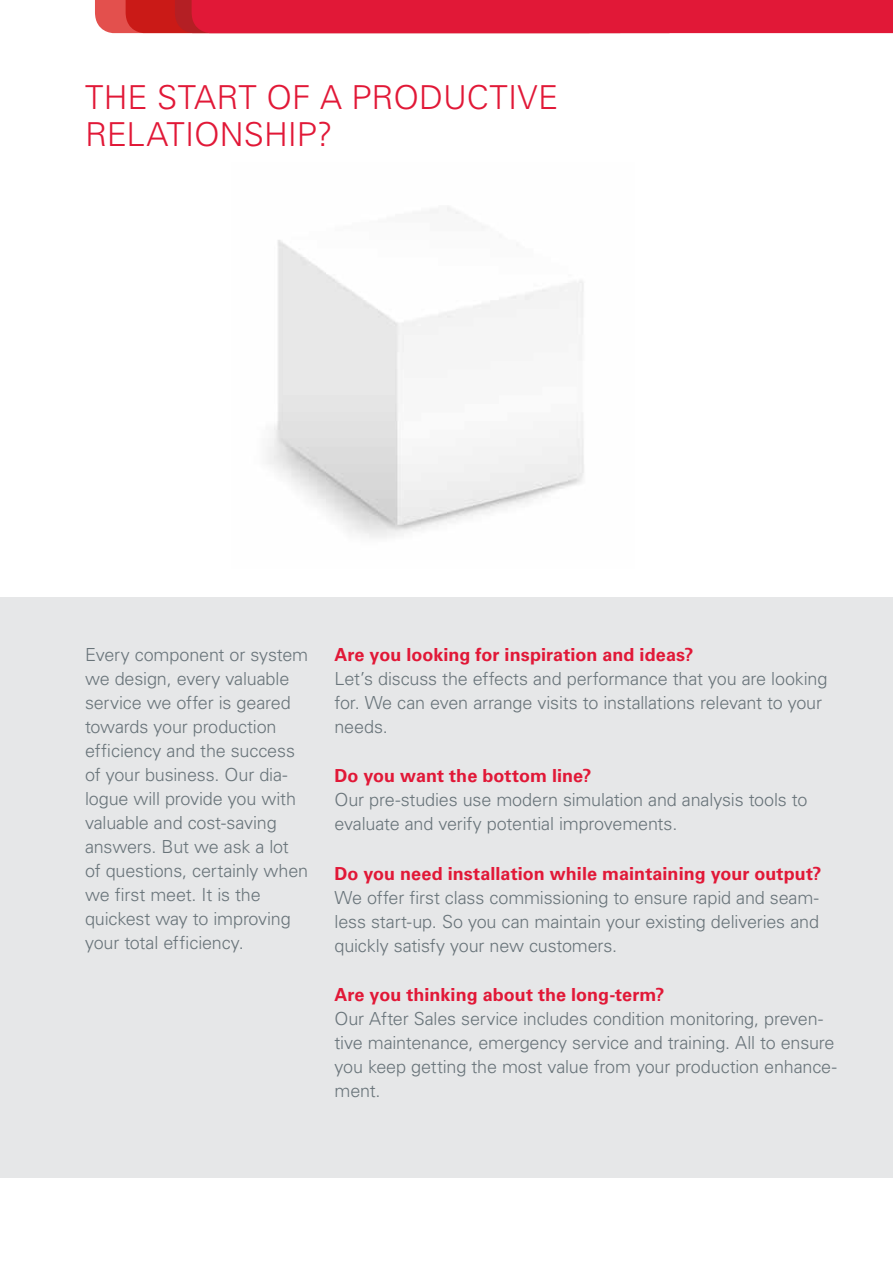
<style>
.page{position:relative;width:893px;height:1263px;background:#fff}
.page>*{position:absolute;margin:0;border:0;box-sizing:border-box;transform-origin:0 0}
.t1{font:300 33px/37.5px "Univers LT Pro 45";color:#e11837}
.t2{font:300 18px/24px "Univers LT Pro 45";letter-spacing:-.01em;color:#69747a}
.t3{font:700 18px "Univers LT Pro 65";letter-spacing:.005em;color:#e11837}
</style>
<div class="page">
<div style="left:0;top:597px;width:893px;height:581px;background:#e6e7e8"></div>
<img style="left:267px;top:207px;width:317px;height:331px">
<svg style="left:95px;top:0;width:798px;height:33px;background:#de1b36"></svg>
<h1 class="t1" style="left:85px;top:78px;width:475px">THE START OF A PRODUCTIVE<br>RELATIONSHIP?</h1>
<p class="t2" style="left:85px;top:642px;width:225px">Every component or system we design, every valuable service we offer is geared towards your production efficiency and the success of your business. Our dia&shy;logue will provide you with valuable and cost-saving answers. But we ask a lot of questions, certainly when we first meet. It is the quickest way to improving your total efficiency.</p>
<p class="t3" style="left:334px;top:644px;width:360px">Are you looking for inspiration and ideas?</p>
<p class="t2" style="left:334px;top:666px;width:494px">Let’s discuss the effects and performance that you are looking for. We can even arrange visits to installations relevant to your needs.</p>
<p class="t3" style="left:334px;top:765px;width:258px">Do you want the bottom line?</p>
<p class="t2" style="left:334px;top:788px;width:474px">Our pre-studies use modern simulation and analysis tools to evaluate and verify potential improvements.</p>
<p class="t3" style="left:334px;top:863px;width:488px">Do you need installation while maintaining your output?</p>
<p class="t2" style="left:334px;top:885px;width:486px;text-align:justify">We offer first class commissioning to ensure rapid and seam&shy;less start-up. So you can maintain your existing deliveries and quickly satisfy your new customers.</p>
<p class="t3" style="left:334px;top:984px;width:332px">Are you thinking about the long-term?</p>
<p class="t2" style="left:334px;top:1007px;width:504px">Our After Sales service includes condition monitoring, preven&shy;tive maintenance, emergency service and training. All to ensure you keep getting the most value from your production enhance&shy;ment.</p>
</div>
